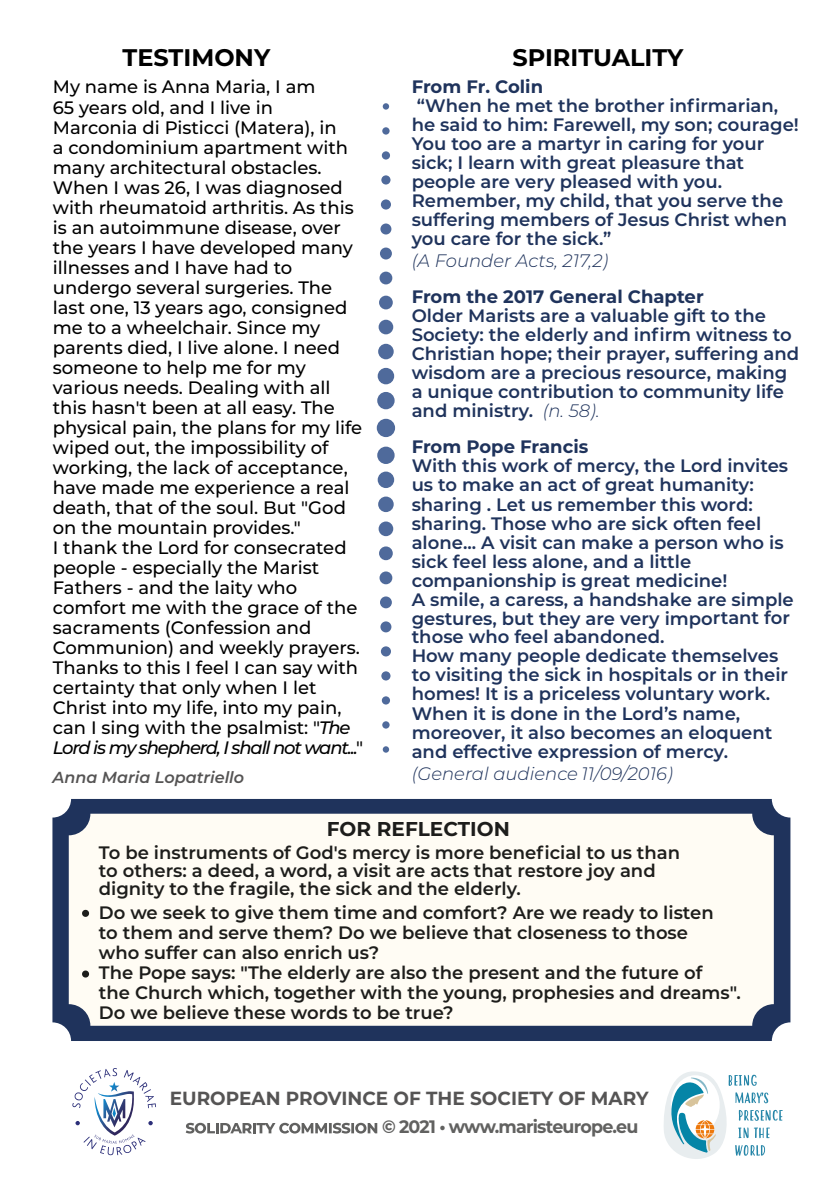
<style>
.page{position:relative;width:840px;height:1191px;background:#fff}
.page>*{position:absolute;margin:0;border:0;box-sizing:border-box;transform-origin:0 0}
.t1{font:700 24px "Montserrat";color:#000}
.t2{font:700 20px "Montserrat";color:#1d1d1b}
.t3{font:700 19px "Montserrat";color:#555454}
.t4{font:600 18px/19px "Montserrat";color:#1f335c}
.t5{font:500 18px/20px "Montserrat";color:#000}
.t6{font:600 18px/20px "Montserrat";color:#1d1d1b}
.t7{font:700 18px "Montserrat";color:#1f335c}
.t8{font:italic 300 18px "Montserrat";color:#1f335c}
.t9{font:700 18px "Montserrat";letter-spacing:-.045em;color:#616160}
.t10{font:italic 600 16px "Montserrat";color:#555454}
.s1{font-style:italic}
.s2{font-weight:300;font-style:italic}
</style>
<div class="page">
<div style="left:52px;top:799px;width:738px;height:242px;background:#1f335c;border-radius:19px"></div>
<div style="left:69px;top:813px;width:704px;height:212px;background:#fffcf4;border-radius:22px"></div>
<svg style="left:664px;top:1071px;width:118px;height:88px"></svg>
<svg style="left:72px;top:1068px;width:84px;height:87px"></svg>
<svg style="left:186px;top:1122px;width:191px;height:11px"></svg>
<svg style="left:376px;top:103px;width:19px;height:649px"></svg>
<svg style="left:82px;top:910px;width:7px;height:7px"></svg>
<svg style="left:82px;top:970px;width:7px;height:7px"></svg>
<h1 class="t1" style="left:122px;top:40px;width:149px">TESTIMONY</h1>
<h1 class="t1" style="left:512px;top:40px;width:172px">SPIRITUALITY</h1>
<p class="t5" style="left:53px;top:76px;width:312px">My name is Anna Maria, I am<br>65 years old, and I live in<br>Marconia di Pisticci (Matera), in<br>a condominium apartment with many architectural obstacles.<br>When I was 26, I was diagnosed with rheumatoid arthritis. As this is an autoimmune disease, over the years I have developed many illnesses and I have had to undergo several surgeries. The last one, 13 years ago, consigned me to a wheelchair. Since my parents died, I live alone. I need someone to help me for my various needs. Dealing with all this hasn't been at all easy. The physical pain, the plans for my life wiped out, the impossibility of working, the lack of acceptance, have made me experience a real death, that of the soul. But "God on the mountain provides."<br>I thank the Lord for consecrated people - especially the Marist<br>Fathers - and the laity who comfort me with the grace of the sacraments (Confession and<br>Communion) and weekly prayers.<br>Thanks to this I feel I can say with certainty that only when I let<br>Christ into my life, into my pain, can I sing with the psalmist: "<span class="s1">The<br>Lord is my shepherd, I shall not want...</span>"</p>
<p class="t7" style="left:411px;top:74px;width:133px">From Fr. Colin</p>
<p class="t4" style="left:411px;top:96px;width:388px">“When he met the brother infirmarian, he said to him: Farewell, my son; courage!<br>You too are a martyr in caring for your sick; I learn with great pleasure that people are very pleased with you.<br>Remember, my child, that you serve the suffering members of Jesus Christ when you care for the sick.”</p>
<p class="t8" style="left:411px;top:249px;width:198px">(A Founder Acts, 217,2)</p>
<p class="t7" style="left:411px;top:284px;width:293px">From the 2017 General Chapter</p>
<p class="t4" style="left:411px;top:306px;width:389px">Older Marists are a valuable gift to the Society: the elderly and infirm witness to Christian hope; their prayer, suffering and wisdom are a precious resource, making a unique contribution to community life and ministry. <span class="s2">(n. 58).</span></p>
<p class="t7" style="left:411px;top:434px;width:178px">From Pope Francis</p>
<p class="t4" style="left:411px;top:456px;width:383px">With this work of mercy, the Lord invites us to make an act of great humanity: sharing . Let us remember this word: sharing. Those who are sick often feel alone... A visit can make a person who is sick feel less alone, and a little companionship is great medicine!<br>A smile, a caress, a handshake are simple gestures, but they are very important for those who feel abandoned.<br>How many people dedicate themselves to visiting the sick in hospitals or in their homes! It is a priceless voluntary work.<br>When it is done in the Lord’s name, moreover, it also becomes an eloquent and effective expression of mercy.</p>
<p class="t8" style="left:411px;top:761px;width:262px">(General audience 11/09/2016)</p>
<p class="t10" style="left:52px;top:765px;width:193px">Anna Maria Lopatriello</p>
<p class="t2" style="left:327px;top:814px;width:184px">FOR REFLECTION</p>
<p class="t6" style="left:99px;top:842px;width:582px;line-height:18px">To be instruments of God's mercy is more beneficial to us than to others: a deed, a word, a visit are acts that restore joy and dignity to the fragile, the sick and the elderly.</p>
<p class="t6" style="left:99px;top:901px;width:643px">Do we seek to give them time and comfort? Are we ready to listen<br>to them and serve them? Do we believe that closeness to those<br>who suffer can also enrich us?<br>The Pope says: "The elderly are also the present and the future of<br>the Church which, together with the young, prophesies and dreams".<br>Do we believe these words to be true?</p>
<p class="t3" style="left:170px;top:1085px;width:480px">EUROPEAN PROVINCE OF THE SOCIETY OF MARY</p>
<p class="t9" style="left:382px;top:1114px;width:258px">© 2021 • www.maristeurope.eu</p>
</div>
